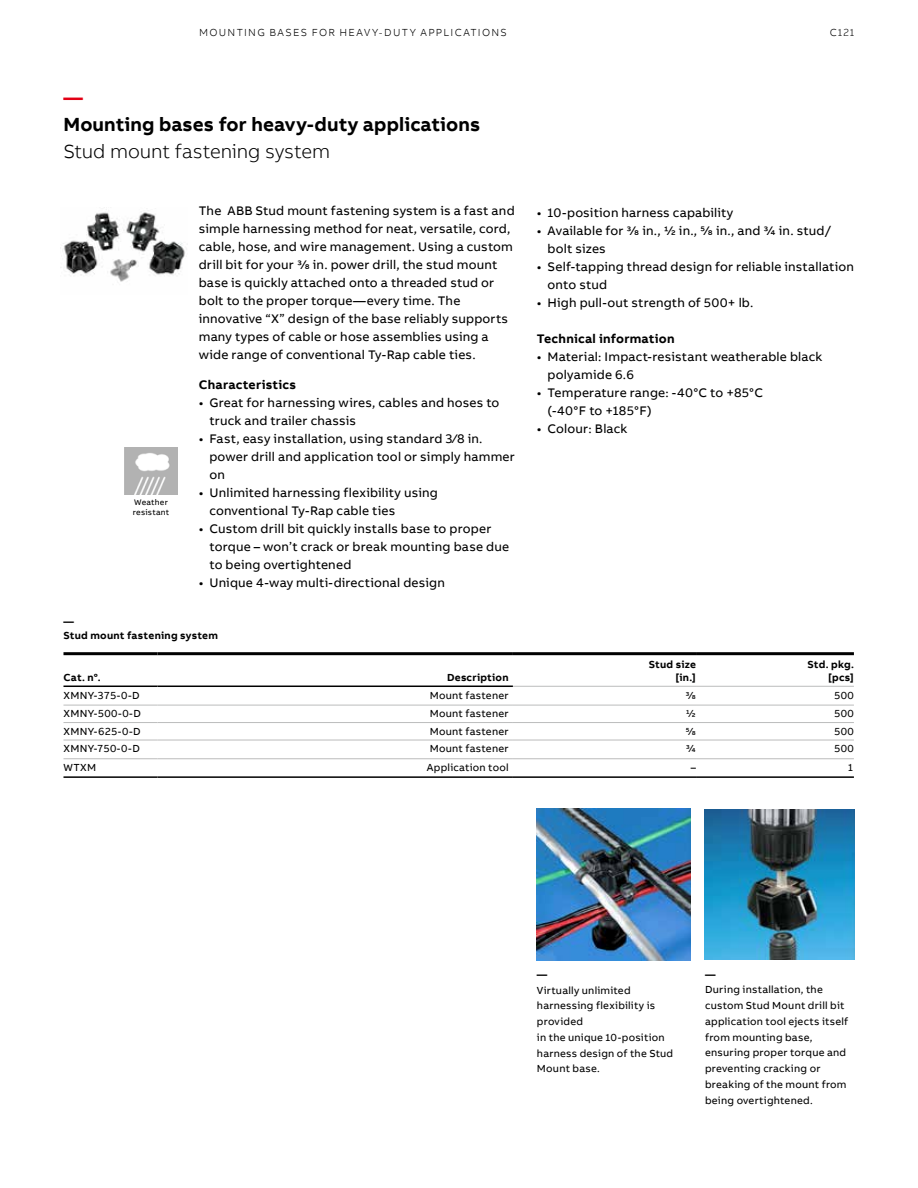
<style>
.page{position:relative;width:918px;height:1188px;background:#fff}
.page>*{position:absolute;margin:0;border:0;box-sizing:border-box;transform-origin:0 0}
.t1{font:700 19.5px "AB Bvoice";letter-spacing:.005em;color:#000}
.t2{font:300 19.5px "AB Bvoice";letter-spacing:-.005em;color:#000}
.t3{font:700 19.5px "AB Bvoice";color:#e30015}
.t4{font:12.75px/18px "AB Bvoice";letter-spacing:.015em;color:#000}
.t5{font:700 12.75px "AB Bvoice";letter-spacing:.02em;color:#000}
.t6{font:10.5px/15.8px "AB Bvoice";letter-spacing:.02em;color:#000}
.t7{font:700 10.5px/13.5px "AB Bvoice";letter-spacing:.02em;color:#000;text-align:right}
.t8{font:300 10.5px "AB Bvoice";letter-spacing:.12em;color:#000}
.t9{font:8.25px/10.5px "AB Bvoice";letter-spacing:.025em;color:#000}
</style>
<div class="page">
<img style="left:62px;top:210px;width:125px;height:72px">
<svg style="left:513px;top:704px;width:341px;height:56px"></svg>
<hr style="left:63px;top:652px;width:94px;height:3px;background:#000">
<hr style="left:157px;top:652px;width:356px;height:3px;background:#000">
<hr style="left:513px;top:652px;width:183px;height:3px;background:#000">
<hr style="left:696px;top:652px;width:158px;height:3px;background:#000">
<hr style="left:63px;top:686px;width:94px;height:1px;background:#000">
<hr style="left:157px;top:686px;width:356px;height:1px;background:#000">
<hr style="left:513px;top:686px;width:183px;height:1px;background:#bbbcbc">
<hr style="left:63px;top:776px;width:94px;height:2px;background:#000">
<hr style="left:157px;top:776px;width:356px;height:2px;background:#000">
<hr style="left:513px;top:776px;width:183px;height:2px;background:#000">
<hr style="left:696px;top:776px;width:158px;height:2px;background:#000">
<hr style="left:696px;top:686px;width:158px;height:1px;background:#bbbcbc">
<hr style="left:63px;top:705px;width:94px;height:1px;background:#bbbcbc">
<hr style="left:157px;top:705px;width:356px;height:1px;background:#bbbcbc">
<hr style="left:513px;top:705px;width:183px;height:1px;background:#bbbcbc">
<hr style="left:696px;top:705px;width:158px;height:1px;background:#bbbcbc">
<hr style="left:63px;top:722px;width:94px;height:1px;background:#bbbcbc">
<hr style="left:157px;top:722px;width:356px;height:1px;background:#bbbcbc">
<hr style="left:513px;top:722px;width:183px;height:1px;background:#bbbcbc">
<hr style="left:696px;top:722px;width:158px;height:1px;background:#bbbcbc">
<hr style="left:63px;top:740px;width:94px;height:1px;background:#bbbcbc">
<hr style="left:157px;top:740px;width:356px;height:1px;background:#bbbcbc">
<hr style="left:513px;top:740px;width:183px;height:1px;background:#bbbcbc">
<hr style="left:696px;top:740px;width:158px;height:1px;background:#bbbcbc">
<hr style="left:63px;top:758px;width:94px;height:1px;background:#bbbcbc">
<hr style="left:157px;top:758px;width:356px;height:1px;background:#bbbcbc">
<hr style="left:513px;top:758px;width:183px;height:1px;background:#bbbcbc">
<hr style="left:696px;top:758px;width:158px;height:1px;background:#bbbcbc">
<img style="left:537px;top:809px;width:153px;height:152px">
<img style="left:705px;top:810px;width:149px;height:149px">
<img style="left:125px;top:447px;width:53px;height:48px">
<p class="t8" style="left:199px;top:26px;width:309px">MOUNTING BASES FOR HEAVY-DUTY APPLICATIONS</p>
<p class="t8" style="left:830px;top:26px;width:26px">C121</p>
<h1 class="t3" style="left:63px;top:85px;width:21px">—</h1>
<h1 class="t1" style="left:63px;top:112px;width:418px">Mounting bases for heavy-duty applications</h1>
<h1 class="t2" style="left:63px;top:140px;width:268px">Stud mount fastening system</h1>
<p class="t9" style="left:133px;top:497px;width:38px">Weather resistant</p>
<p class="t4" style="left:199px;top:202px;width:317px">The ABB Stud mount fastening system is a fast and simple harnessing method for neat, versatile, cord, cable, hose, and wire management. Using a custom drill bit for your 3/8 in. power drill, the stud mount base is quickly attached onto a threaded stud or bolt to the proper torque—every time. The innovative “X” design of the base reliably supports many types of cable or hose assemblies using a wide range of conventional Ty-Rap cable ties.</p>
<p class="t5" style="left:199px;top:377px;width:99px">Characteristics</p>
<p class="t4" style="left:209px;top:394px;width:292px;text-indent:-11px">• Great for harnessing wires, cables and hoses to truck and trailer chassis</p>
<p class="t4" style="left:209px;top:430px;width:307px;text-indent:-11px">• Fast, easy installation, using standard 3⁄8 in. power drill and application tool or simply hammer on</p>
<p class="t4" style="left:209px;top:484px;width:230px;text-indent:-11px">• Unlimited harnessing flexibility using conventional Ty-Rap cable ties</p>
<p class="t4" style="left:209px;top:520px;width:301px;text-indent:-11px">• Custom drill bit quickly installs base to proper torque – won’t crack or break mounting base due to being overtightened</p>
<p class="t4" style="left:199px;top:574px;width:248px">• Unique 4-way multi-directional design</p>
<p class="t7" style="left:63px;top:615px;width:156px;text-align:left">—<br>Stud mount fastening system</p>
<p class="t7" style="left:63px;top:671px;width:39px">Cat. n°.</p>
<p class="t7" style="left:447px;top:671px;width:63px">Description</p>
<p class="t4" style="left:537px;top:204px;width:198px">• 10-position harness capability</p>
<p class="t4" style="left:548px;top:222px;width:285px;text-indent:-11px">• Available for 3/8 in., 1/2 in., 5/8 in., and 3/4 in. stud/ bolt sizes</p>
<p class="t4" style="left:548px;top:258px;width:308px;text-indent:-11px">• Self-tapping thread design for reliable installation onto stud</p>
<p class="t4" style="left:537px;top:294px;width:218px">• High pull-out strength of 500+ lb.</p>
<p class="t5" style="left:537px;top:330px;width:139px">Technical information</p>
<p class="t4" style="left:548px;top:348px;width:276px;text-indent:-11px">• Material: Impact-resistant weatherable black polyamide 6.6</p>
<p class="t4" style="left:548px;top:384px;width:217px;text-indent:-11px">• Temperature range: -40°C to +85°C (-40°F to +185°F)</p>
<p class="t4" style="left:537px;top:420px;width:92px">• Colour: Black</p>
<p class="t7" style="left:649px;top:657px;width:49px">Stud size [in.]</p>
<p class="t7" style="left:807px;top:657px;width:48px">Std. pkg. [pcs]</p>
<p class="t6" style="left:63px;top:688px;width:78px">XMNY-375-0-D</p>
<p class="t6" style="left:430px;top:688px;width:80px">Mount fastener</p>
<p class="t6" style="left:686px;top:688px;width:12px">3/8</p>
<p class="t6" style="left:834px;top:688px;width:21px">500</p>
<p class="t6" style="left:63px;top:706px;width:79px">XMNY-500-0-D</p>
<p class="t6" style="left:430px;top:706px;width:80px">Mount fastener</p>
<p class="t6" style="left:686px;top:706px;width:12px">1/2</p>
<p class="t6" style="left:834px;top:706px;width:21px">500</p>
<p class="t6" style="left:63px;top:723px;width:79px">XMNY-625-0-D</p>
<p class="t6" style="left:430px;top:723px;width:80px">Mount fastener</p>
<p class="t6" style="left:686px;top:723px;width:12px">5/8</p>
<p class="t6" style="left:834px;top:723px;width:21px">500</p>
<p class="t6" style="left:63px;top:740px;width:78px">XMNY-750-0-D</p>
<p class="t6" style="left:430px;top:740px;width:80px">Mount fastener</p>
<p class="t6" style="left:686px;top:740px;width:12px">3/4</p>
<p class="t6" style="left:834px;top:740px;width:21px">500</p>
<p class="t6" style="left:63px;top:759px;width:34px">WTXM</p>
<p class="t6" style="left:427px;top:759px;width:83px">Application tool</p>
<p class="t6" style="left:691px;top:759px;width:7px">–</p>
<p class="t6" style="left:848px;top:759px;width:8px">1</p>
<p class="t7" style="left:537px;top:968px;width:12px">—</p>
<p class="t6" style="left:537px;top:982px;width:138px">Virtually unlimited harnessing flexibility is provided<br>in the unique 10-position harness design of the Stud<br>Mount base.</p>
<p class="t7" style="left:705px;top:967px;width:12px">—</p>
<p class="t6" style="left:705px;top:982px;width:145px">During installation, the custom Stud Mount drill bit application tool ejects itself from mounting base, ensuring proper torque and preventing cracking or breaking of the mount from being overtightened.</p>
</div>
